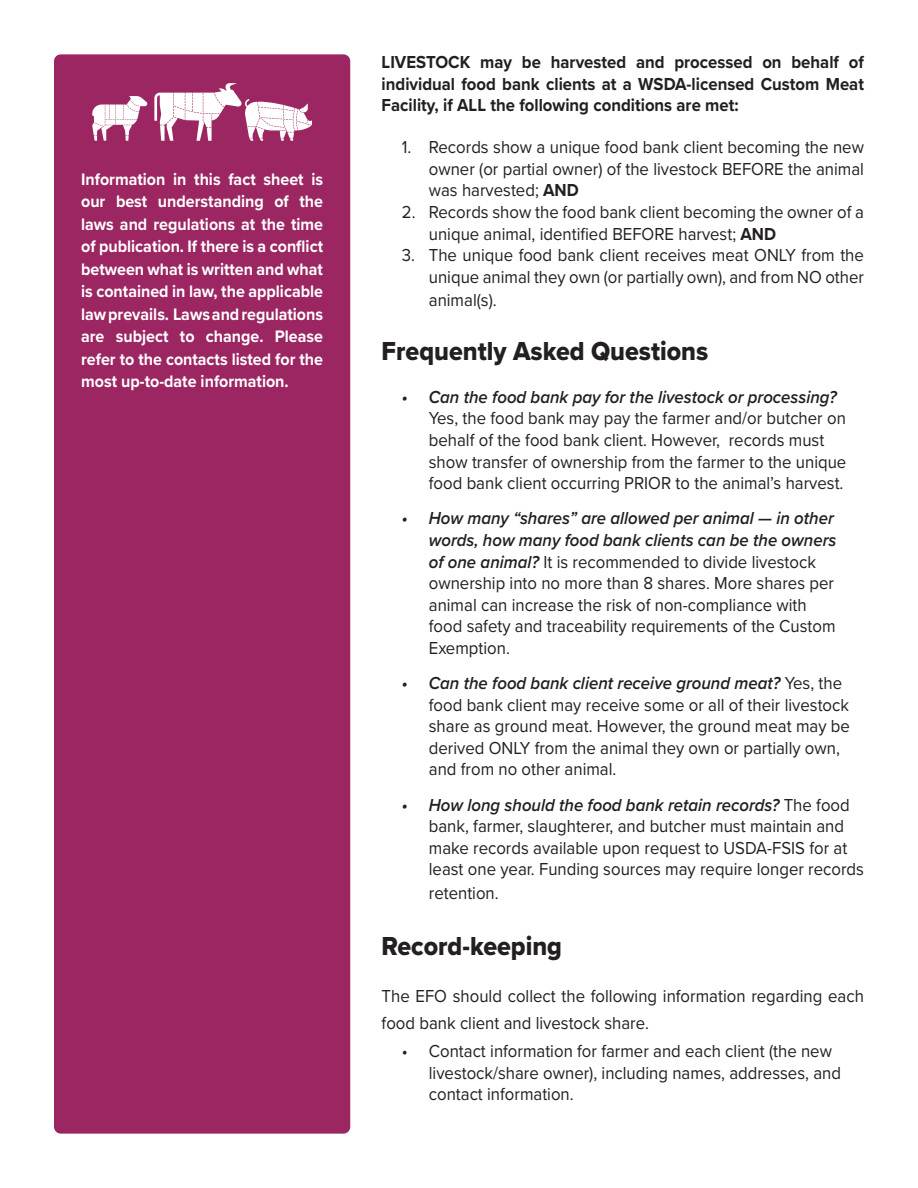
<style>
.page{position:relative;width:918px;height:1188px;background:#fff}
.page>*{position:absolute;margin:0;border:0;box-sizing:border-box;transform-origin:0 0}
.t1{font:27px "Proxima Nova Extrabld";color:#231f20;scale:.93 1}
.t2{font:18px/21.6px "Proxima Nova";color:#231f20;scale:.93 1}
.t3{font:700 18px/21.6px "Proxima Nova";color:#231f20;text-align:justify;scale:.93 1}
.t4{font:italic 600 18px "Proxima Nova";color:#231f20;scale:.93 1}
.t5{font:700 17.25px/22.5px "Proxima Nova";color:#fff;text-align:justify;scale:.93 1}
.s1{font-weight:700}
.s2{font-weight:600;font-style:italic}
</style>
<div class="page">
<div style="left:54px;top:54px;width:296px;height:1080px;background:#9c2662;border-radius:7px"></div>
<svg style="left:92px;top:96px;width:55px;height:45px"></svg>
<svg style="left:154px;top:83px;width:158px;height:58px"></svg>
<p class="t5" style="left:81px;top:167px;width:262px">Information in this fact sheet is our best understanding of the laws and regulations at the time of publication. If there is a conflict between what is written and what is contained in law, the applicable law prevails. Laws and regulations are subject to change. Please refer to the contacts listed for the most up-to-date information.</p>
<p class="t3" style="left:382px;top:51px;width:520px">LIVESTOCK may be harvested and processed on behalf of individual food bank clients at a WSDA-licensed Custom Meat Facility, if ALL the following conditions are met:</p>
<p class="t2" style="left:429px;top:136px;width:469px;text-align:justify;text-indent:-27px">1. Records show a unique food bank client becoming the new owner (or partial owner) of the livestock BEFORE the animal was harvested; <span class="s1">AND</span></p>
<p class="t2" style="left:429px;top:200px;width:469px;text-indent:-27px">2. Records show the food bank client becoming the owner of a unique animal, identified BEFORE harvest; <span class="s1">AND</span></p>
<p class="t2" style="left:402px;top:244px;width:498px;text-align:right">3. The unique food bank client receives meat ONLY from the unique animal they own (or partially own), and from NO other</p>
<p class="t2" style="left:429px;top:289px;width:74px">animal(s).</p>
<h1 class="t1" style="left:382px;top:331px;width:353px">Frequently Asked Questions</h1>
<p class="t4" style="left:402px;top:383px;width:469px">• Can the food bank pay for the livestock or processing?</p>
<p class="t2" style="left:429px;top:407px;width:450px">Yes, the food bank may pay the farmer and/or butcher on behalf of the food bank client. However, records must show transfer of ownership from the farmer to the unique food bank client occurring PRIOR to the animal’s harvest.</p>
<p class="t2" style="left:429px;top:507px;width:440px;text-indent:-27px"><span class="s2">• How many “shares” are allowed per animal — in other words, how many food bank clients can be the owners of one animal?</span> It is recommended to divide livestock ownership into no more than 8 shares. More shares per animal can increase the risk of non-compliance with food safety and traceability requirements of the Custom Exemption.</p>
<p class="t2" style="left:429px;top:671px;width:454px;text-indent:-27px"><span class="s2">• Can the food bank client receive ground meat?</span> Yes, the food bank client may receive some or all of their livestock share as ground meat. However, the ground meat may be derived ONLY from the animal they own or partially own, and from no other animal.</p>
<p class="t2" style="left:429px;top:793px;width:469px;text-indent:-27px"><span class="s2">• How long should the food bank retain records?</span> The food bank, farmer, slaughterer, and butcher must maintain and make records available upon request to USDA-FSIS for at least one year. Funding sources may require longer records</p>
<p class="t2" style="left:429px;top:881px;width:77px">retention.</p>
<h1 class="t1" style="left:382px;top:925px;width:196px">Record-keeping</h1>
<p class="t2" style="left:382px;top:982px;width:520px;line-height:27px">The EFO should collect the following information regarding each food bank client and livestock share.</p>
<p class="t2" style="left:429px;top:1040px;width:445px;text-indent:-27px">• Contact information for farmer and each client (the new livestock/share owner), including names, addresses, and contact information.</p>
</div>
